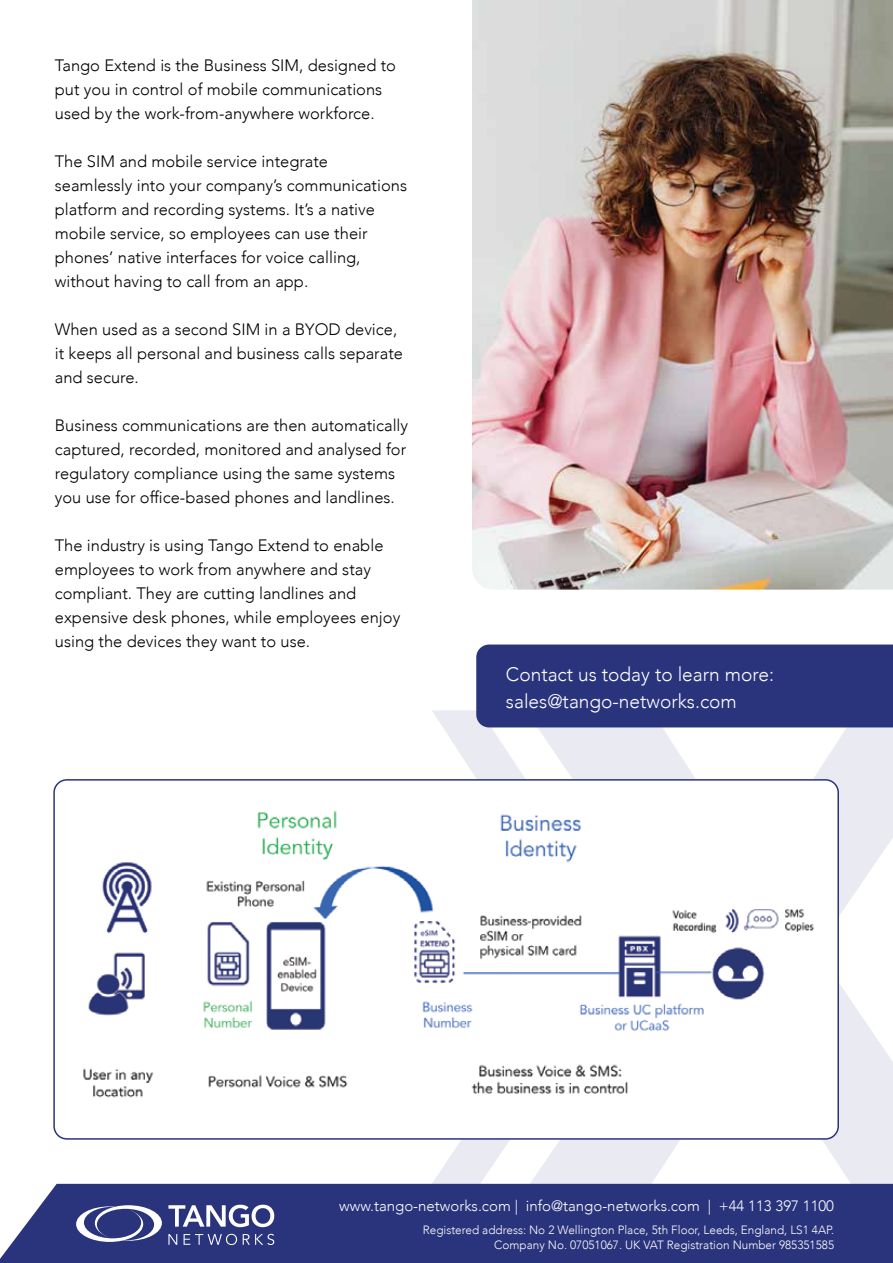
<style>
.page{position:relative;width:893px;height:1263px;background:#fff}
.page>*{position:absolute;margin:0;border:0;box-sizing:border-box;transform-origin:0 0}
.t1{font:300 19.5px/27px "Avenir";color:#fff}
.t2{font:300 16.5px/24px "Avenir";color:#000}
.t3{font:300 15px "Avenir";color:#fff}
.t4{font:300 12px/15px "Avenir";color:#fff;text-align:right}
</style>
<div class="page">
<svg style="left:639px;top:727px;width:254px;height:457px"></svg>
<svg style="left:421px;top:710px;width:218px;height:474px;fill:#eaebf2"></svg>
<div style="left:0;top:1184px;width:893px;height:79px;background:#2a347c"></div>
<svg style="left:168px;top:1205px;width:106px;height:22px"></svg>
<svg style="left:168px;top:1234px;width:9px;height:11px"></svg>
<svg style="left:184px;top:1234px;width:53px;height:11px"></svg>
<svg style="left:243px;top:1234px;width:31px;height:11px"></svg>
<svg style="left:76px;top:1205px;width:86px;height:37px"></svg>
<div style="left:476px;top:644px;width:417px;height:83px;background:#2a347c"></div>
<div style="left:54px;top:780px;width:784px;height:359px;background:#fff;border-radius:13px"></div>
<div style="left:53px;top:779px;width:786px;height:361px;border:2px solid #2a347c;border-radius:13px"></div>
<img style="left:83px;top:810px;width:732px;height:288px">
<img style="left:472px;top:0;width:421px;height:590px">
<p class="t2" style="left:55px;top:53px;width:343px">Tango Extend is the Business SIM, designed to put you in control of mobile communications used by the work-from-anywhere workforce.</p>
<p class="t2" style="left:55px;top:149px;width:354px">The SIM and mobile service integrate seamlessly into your company’s communications platform and recording systems. It’s a native mobile service, so employees can use their phones’ native interfaces for voice calling, without having to call from an app.</p>
<p class="t2" style="left:55px;top:317px;width:350px">When used as a second SIM in a BYOD device, it keeps all personal and business calls separate and secure.</p>
<p class="t2" style="left:55px;top:413px;width:355px">Business communications are then automatically captured, recorded, monitored and analysed for regulatory compliance using the same systems you use for office-based phones and landlines.</p>
<p class="t2" style="left:55px;top:533px;width:347px">The industry is using Tango Extend to enable employees to work from anywhere and stay compliant. They are cutting landlines and expensive desk phones, while employees enjoy using the devices they want to use.</p>
<p class="t1" style="left:506px;top:660px;width:270px">Contact us today to learn more: sales@tango-networks.com</p>
<p class="t3" style="left:339px;top:1197px;width:496px">www.tango-networks.com | info@tango-networks.com | +44 113 397 1100</p>
<p class="t4" style="left:423px;top:1223px;width:413px">Registered address: No 2 Wellington Place, 5th Floor, Leeds, England, LS1 4AP.<br>Company No. 07051067. UK VAT Registration Number 985351585</p>
</div>
